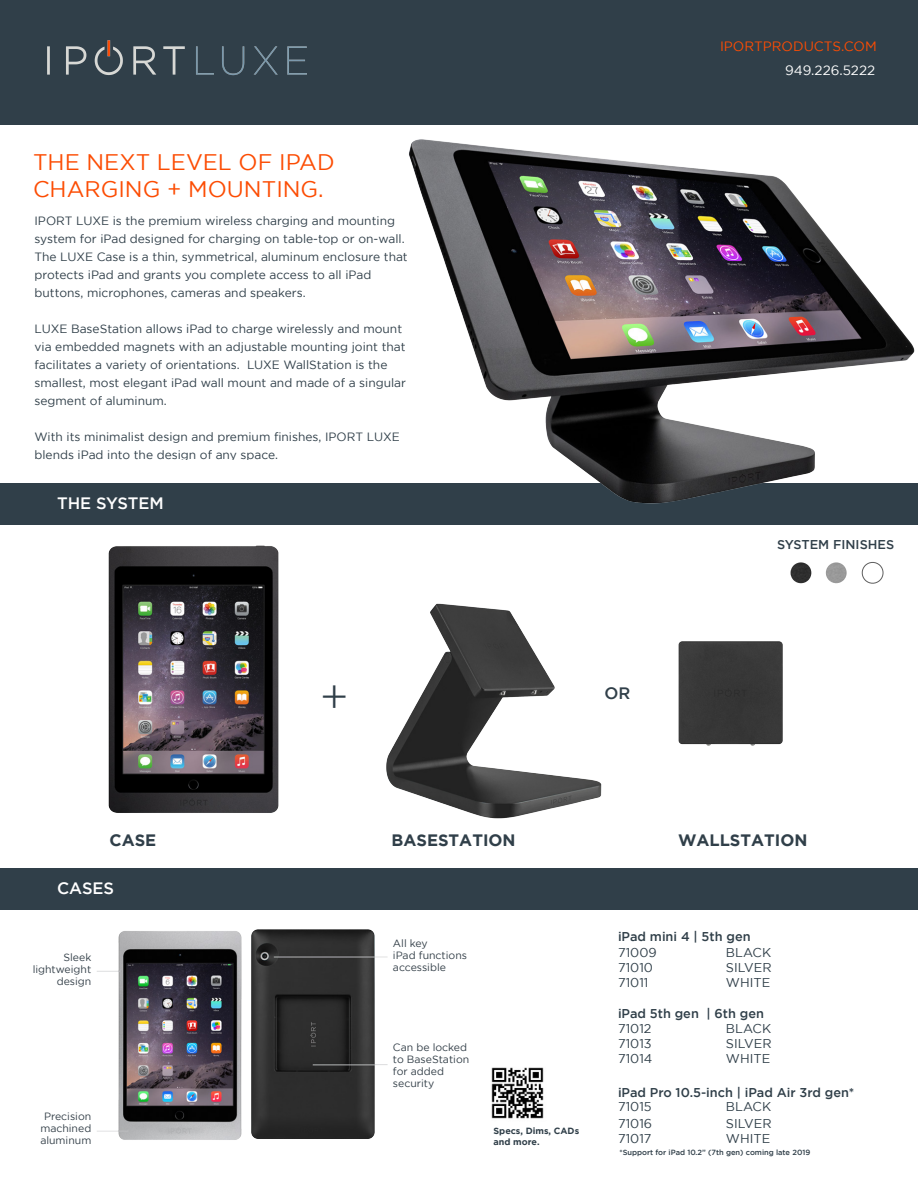
<style>
.page{position:relative;width:918px;height:1188px;background:#fff}
.page>*{position:absolute;margin:0;border:0;box-sizing:border-box;transform-origin:0 0}
.t1{font:300 46.5px "Gotham";color:#303f49}
.t2{font:22.5px/27px "Gotham";color:#fc4c03}
.t3{font:700 16.5px "Gotham";color:#303f49}
.t4{font:500 16.5px "Gotham";color:#fff}
.t5{font:500 16.5px "Gotham";color:#303f49}
.t6{font:13.5px "Gotham";color:#fc4c03}
.t7{font:13.5px "Gotham";color:#fff}
.t8{font:12.75px "Gotham";color:#303f49}
.t9{font:500 12.75px "Gotham";color:#303f49}
.t10{font:12px/18px "Gotham";color:#303f49}
.t11{font:10.5px/12px "Gotham";color:#333f48}
.t12{font:700 9px/10.5px "Gotham";color:#303f49}
.t13{font:500 7.5px "Gotham";color:#303f49}
</style>
<div class="page">
<div style="left:0;top:0;width:918px;height:125px;background:#303f49"></div>
<img style="left:47px;top:40px;width:260px;height:36px">
<div style="left:0;top:483px;width:918px;height:42px;background:#303f49"></div>
<div style="left:0;top:868px;width:918px;height:42px;background:#303f49"></div>
<img style="left:409px;top:139px;width:506px;height:437px">
<img style="left:108px;top:545px;width:171px;height:268px">
<img style="left:791px;top:562px;width:21px;height:22px">
<img style="left:826px;top:562px;width:22px;height:22px">
<svg style="left:861px;top:561px;width:23px;height:23px"></svg>
<img style="left:493px;top:1067px;width:51px;height:52px">
<img style="left:97px;top:929px;width:396px;height:211px">
<div style="left:678px;top:641px;width:105px;height:105px;background:#383838"></div>
<img style="left:386px;top:573px;width:226px;height:246px">
<div style="left:389px;top:926px;width:88px;height:205px;background:#fff"></div>
<h2 class="t2" style="left:33px;top:148px;width:303px">THE NEXT LEVEL OF IPAD<br>CHARGING + MOUNTING.</h2>
<p class="t10" style="left:34px;top:212px;width:375px">IPORT LUXE is the premium wireless charging and mounting system for iPad designed for charging on table-top or on-wall.<br>The LUXE Case is a thin, symmetrical, aluminum enclosure that protects iPad and grants you complete access to all iPad buttons, microphones, cameras and speakers.</p>
<p class="t10" style="left:35px;top:320px;width:373px">LUXE BaseStation allows iPad to charge wirelessly and mount via embedded magnets with an adjustable mounting joint that facilitates a variety of orientations. LUXE WallStation is the smallest, most elegant iPad wall mount and made of a singular segment of aluminum.</p>
<p class="t10" style="left:34px;top:428px;width:367px">With its minimalist design and premium finishes, IPORT LUXE blends iPad into the design of any space.</p>
<h3 class="t4" style="left:57px;top:493px;width:108px">THE SYSTEM</h3>
<h1 class="t1" style="left:320px;top:671px;width:31px">+</h1>
<p class="t6" style="left:720px;top:38px;width:158px">IPORTPRODUCTS.COM</p>
<p class="t7" style="left:785px;top:63px;width:92px">949.226.5222</p>
<h3 class="t5" style="left:604px;top:684px;width:27px">OR</h3>
<p class="t9" style="left:777px;top:537px;width:119px">SYSTEM FINISHES</p>
<h3 class="t3" style="left:110px;top:831px;width:48px">CASE</h3>
<h3 class="t3" style="left:392px;top:831px;width:126px">BASESTATION</h3>
<h3 class="t3" style="left:678px;top:831px;width:131px">WALLSTATION</h3>
<h3 class="t4" style="left:57px;top:879px;width:59px">CASES</h3>
<p class="t11" style="left:33px;top:951px;width:60px;text-align:right">Sleek lightweight design</p>
<p class="t11" style="left:40px;top:1110px;width:52px;text-align:center">Precision machined aluminum</p>
<p class="t11" style="left:393px;top:937px;width:76px">All key<br>iPad functions accessible</p>
<p class="t11" style="left:393px;top:1042px;width:78px">Can be locked to BaseStation for added security</p>
<p class="t12" style="left:494px;top:1125px;width:87px">Specs, Dims, CADs and more.</p>
<p class="t9" style="left:618px;top:929px;width:134px">iPad mini 4 | 5th gen</p>
<p class="t8" style="left:618px;top:945px;width:40px">71009</p>
<p class="t8" style="left:726px;top:945px;width:47px">BLACK</p>
<p class="t8" style="left:618px;top:960px;width:37px">71010</p>
<p class="t8" style="left:726px;top:960px;width:47px">SILVER</p>
<p class="t8" style="left:618px;top:975px;width:32px">71011</p>
<p class="t8" style="left:726px;top:975px;width:46px">WHITE</p>
<p class="t9" style="left:618px;top:1007px;width:148px">iPad 5th gen | 6th gen</p>
<p class="t8" style="left:618px;top:1022px;width:35px">71012</p>
<p class="t8" style="left:726px;top:1022px;width:47px">BLACK</p>
<p class="t8" style="left:618px;top:1037px;width:35px">71013</p>
<p class="t8" style="left:726px;top:1037px;width:47px">SILVER</p>
<p class="t8" style="left:618px;top:1052px;width:36px">71014</p>
<p class="t8" style="left:726px;top:1052px;width:46px">WHITE</p>
<p class="t9" style="left:618px;top:1085px;width:238px">iPad Pro 10.5-inch | iPad Air 3rd gen*</p>
<p class="t8" style="left:618px;top:1100px;width:35px">71015</p>
<p class="t8" style="left:726px;top:1100px;width:47px">BLACK</p>
<p class="t8" style="left:618px;top:1116px;width:36px">71016</p>
<p class="t8" style="left:726px;top:1116px;width:47px">SILVER</p>
<p class="t8" style="left:618px;top:1131px;width:35px">71017</p>
<p class="t8" style="left:726px;top:1131px;width:46px">WHITE</p>
<p class="t13" style="left:620px;top:1148px;width:192px">*Support for iPad 10.2” (7th gen) coming late 2019</p>
</div>
